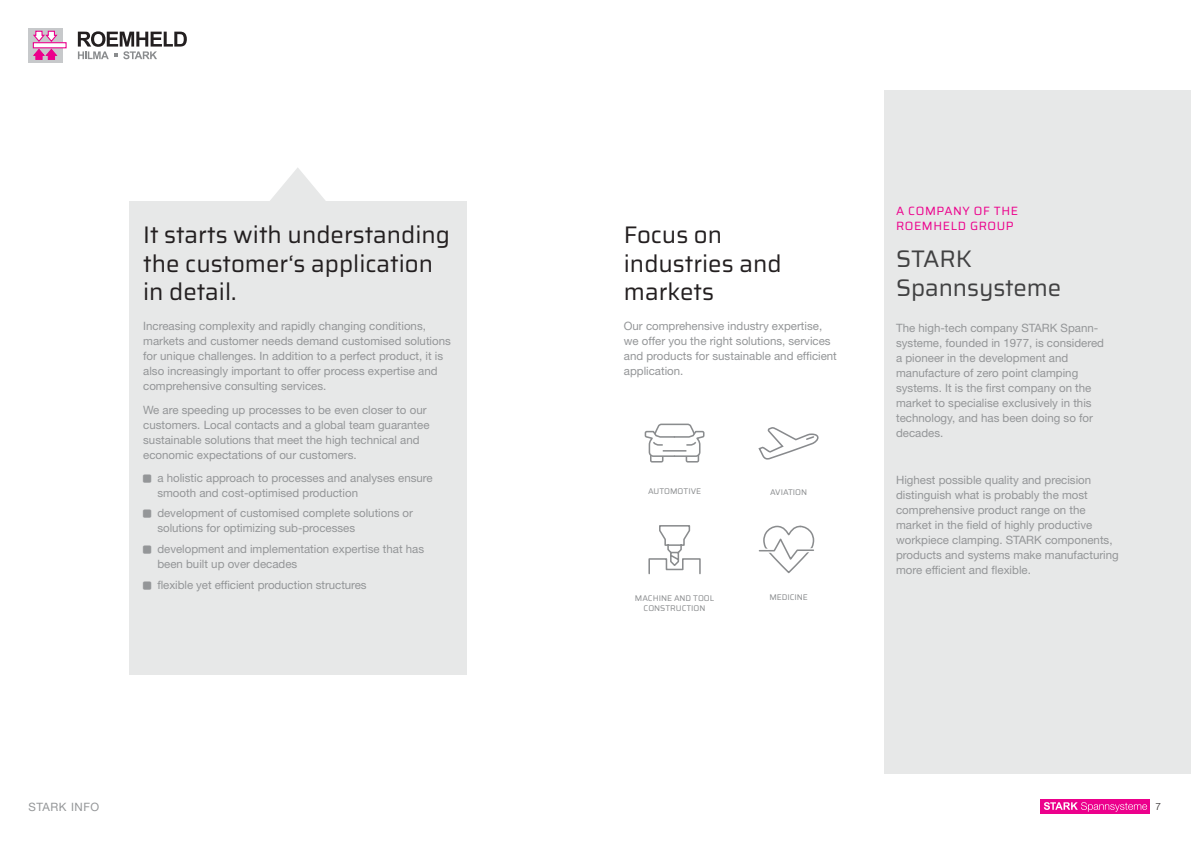
<style>
.page{position:relative;width:1191px;height:842px;background:#fff}
.page>*{position:absolute;margin:0;border:0;box-sizing:border-box;transform-origin:0 0}
.t1{font:24px/28.8px "Saira";color:#231f20}
.t2{font:24px/28.8px "Saira";letter-spacing:-.005em;color:#414142}
.t3{font:12px/14.4px "Saira";letter-spacing:.05em;color:#ec008c}
.t4{font:11.5px/15px "Helvetica Neue LT Std";color:#949698}
.t5{font:11.5px "Helvetica Neue LT Std";letter-spacing:.05em;color:#949698}
.t6{font:300 10px "Helvetica Neue LT Std";color:#231f20}
.t7{font:8.2px/9.9px "Saira";color:#8a8c8e;text-align:center}
</style>
<div class="page">
<div style="left:1040px;top:799px;width:109px;height:15px;background:#ec008c"></div>
<svg style="left:1043px;top:802px;width:104px;height:10px"></svg>
<div style="left:28px;top:28px;width:34px;height:34px;background:#c7c9cb"></div>
<svg style="left:59px;top:42px;width:8px;height:6px"></svg>
<svg style="left:32px;top:30px;width:27px;height:30px"></svg>
<svg style="left:78px;top:31px;width:109px;height:28px"></svg>
<div style="left:129px;top:201px;width:337px;height:474px;background:#e7e8e8"></div>
<svg style="left:270px;top:168px;width:56px;height:33px"></svg>
<div style="left:884px;top:91px;width:307px;height:683px;background:#e7e8e8"></div>
<svg style="left:758px;top:427px;width:60px;height:33px"></svg>
<svg style="left:644px;top:423px;width:61px;height:40px"></svg>
<hr style="left:662px;top:450px;width:24px;height:2px;background:#8a8c8e">
<svg style="left:648px;top:525px;width:53px;height:50px"></svg>
<svg style="left:758px;top:525px;width:57px;height:49px"></svg>
<h1 class="t1" style="left:143px;top:220px;width:308px">It starts with understanding the customer‘s application in detail.</h1>
<p class="t4" style="left:143px;top:319px;width:309px">Increasing complexity and rapidly changing conditions, markets and customer needs demand customised solutions for unique challenges. In addition to a perfect product, it is also increasingly important to offer process expertise and comprehensive consulting services.</p>
<p class="t4" style="left:143px;top:402px;width:288px">We are speeding up processes to be even closer to our customers. Local contacts and a global team guarantee sustainable solutions that meet the high technical and economic expectations of our customers.</p>
<p class="t4" style="left:157px;top:470px;width:277px">a holistic approach to processes and analyses ensure smooth and cost-optimised production</p>
<p class="t4" style="left:157px;top:505px;width:257px">development of customised complete solutions or solutions for optimizing sub-processes</p>
<p class="t4" style="left:157px;top:541px;width:268px">development and implementation expertise that has been built up over decades</p>
<p class="t4" style="left:157px;top:577px;width:211px">flexible yet efficient production structures</p>
<h1 class="t1" style="left:624px;top:220px;width:159px">Focus on industries and markets</h1>
<p class="t4" style="left:624px;top:319px;width:215px">Our comprehensive industry expertise, we offer you the right solutions, services and products for sustainable and efficient application.</p>
<p class="t7" style="left:648px;top:486px;width:55px">AUTOMOTIVE</p>
<p class="t7" style="left:770px;top:487px;width:39px">AVIATION</p>
<p class="t7" style="left:635px;top:593px;width:81px">MACHINE AND TOOL<br>CONSTRUCTION</p>
<p class="t7" style="left:769px;top:592px;width:40px">MEDICINE</p>
<p class="t3" style="left:896px;top:204px;width:123px">A COMPANY OF THE<br>ROEMHELD GROUP</p>
<h1 class="t2" style="left:896px;top:244px;width:167px">STARK<br>Spannsysteme</h1>
<p class="t4" style="left:896px;top:320px;width:209px">The high-tech company STARK Spann&shy;systeme, founded in 1977, is considered a pioneer in the development and manufacture of zero point clamping systems. It is the first company on the market to specialise exclusively in this technology, and has been doing so for decades.</p>
<p class="t4" style="left:896px;top:472px;width:224px">Highest possible quality and precision distinguish what is probably the most comprehensive product range on the market in the field of highly productive workpiece clamping. STARK components, products and systems make manufacturing more efficient and flexible.</p>
<p class="t5" style="left:28px;top:800px;width:72px">STARK INFO</p>
<p class="t6" style="left:1155px;top:800px;width:7px">7</p>
</div>
